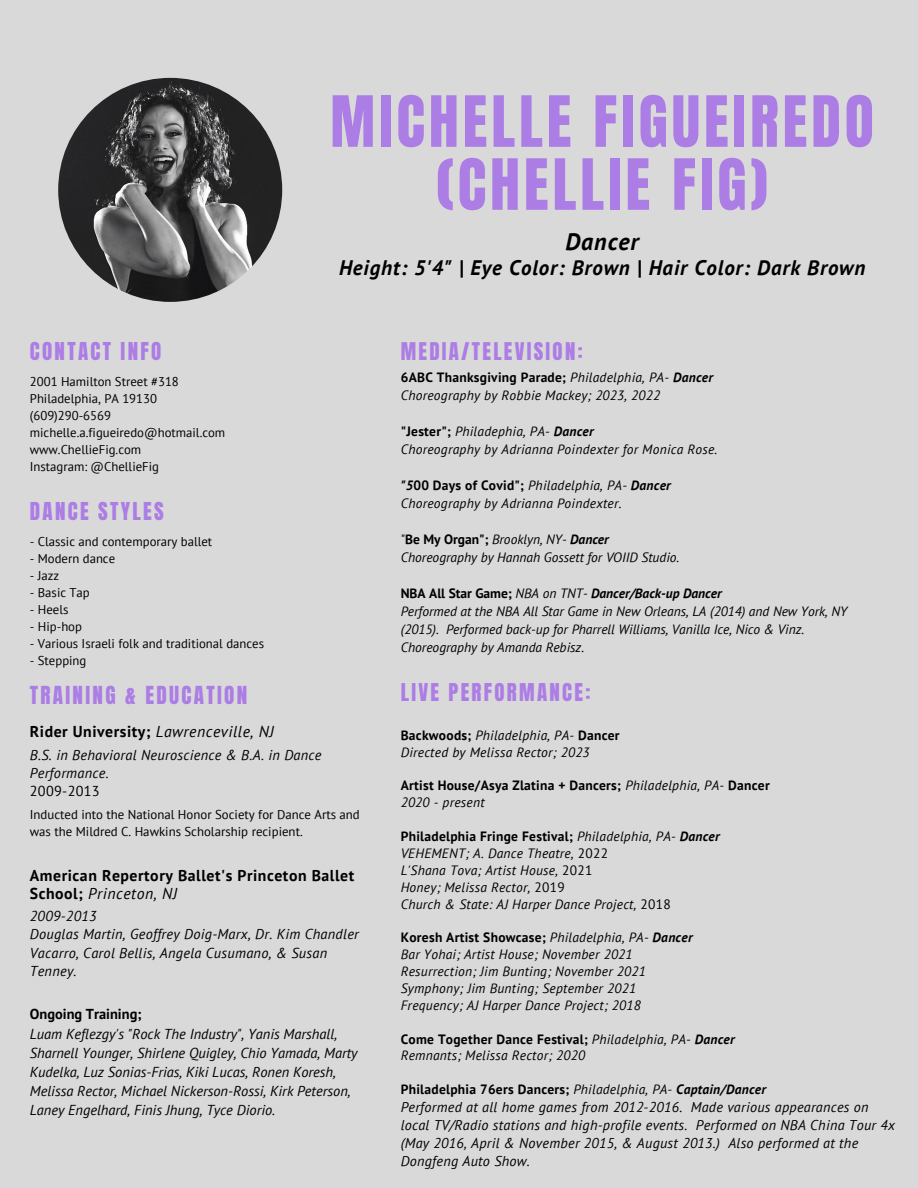
<style>
.page{position:relative;width:918px;height:1188px;background:#d9d9d9}
.page>*{position:absolute;margin:0;border:0;box-sizing:border-box;transform-origin:0 0}
.t1{font:60px/63px "Anton";letter-spacing:.065em;color:#ac7de5;text-align:center}
.t2{font:italic 700 24px "PT Sans";letter-spacing:.04em;color:#000}
.t3{font:21.15px "Anton";letter-spacing:.11em;color:#ac7de5}
.t4{font:italic 700 21px "PT Sans";letter-spacing:.04em;color:#000}
.t5{font:21px "Anton";letter-spacing:.11em;color:#ac7de5}
.t6{font:20.85px "Anton";letter-spacing:.11em;color:#ac7de5}
.t7{font:700 15.75px/18px "PT Sans";letter-spacing:.035em;color:#000}
.t8{font:italic 14.4px/19.2px "PT Sans";color:#000}
.t9{font:700 14.4px "PT Sans";color:#000}
.t10{font:italic 14.25px/18.1px "PT Sans";letter-spacing:.02em;color:#000}
.t11{font:14.25px "PT Sans";letter-spacing:.02em;color:#000}
.t12{font:italic 13.5px "PT Sans";letter-spacing:.02em;color:#000}
.t13{font:700 13.5px "PT Sans";letter-spacing:.02em;color:#000}
.t14{font:italic 13.5px/18px "PT Sans";color:#000}
.t15{font:italic 700 13.5px "PT Sans";color:#000}
.t16{font:12.75px/17.1px "PT Sans";color:#000}
.s1{font-weight:400;font-style:italic}
.s2{font-style:italic}
.s3{font-weight:700;font-style:normal}
.s4{font-weight:700}
.s5{font-style:normal}
.s6{font-weight:400}
</style>
<div class="page">
<img style="left:58px;top:78px;width:224px;height:224px;border-radius:50%">
<p class="t5" style="left:30px;top:336px;width:133px">CONTACT INFO</p>
<p class="t16" style="left:30px;top:373px;width:151px">2001 Hamilton Street #318</p>
<p class="t16" style="left:30px;top:390px;width:129px">Philadelphia, PA 19130</p>
<p class="t16" style="left:30px;top:407px;width:83px">(609)290-6569</p>
<p class="t16" style="left:30px;top:424px;width:197px">michelle.a.figueiredo@hotmail.com</p>
<p class="t16" style="left:30px;top:441px;width:113px">www.ChellieFig.com</p>
<p class="t16" style="left:30px;top:458px;width:131px">Instagram: @ChellieFig</p>
<p class="t5" style="left:30px;top:496px;width:135px">DANCE STYLES</p>
<p class="t16" style="left:30px;top:533px;width:184px">- Classic and contemporary ballet</p>
<p class="t16" style="left:30px;top:550px;width:87px">- Modern dance</p>
<p class="t16" style="left:30px;top:567px;width:31px">- Jazz</p>
<p class="t16" style="left:30px;top:584px;width:62px">- Basic Tap</p>
<p class="t16" style="left:30px;top:601px;width:40px">- Heels</p>
<p class="t16" style="left:30px;top:618px;width:54px">- Hip-hop</p>
<p class="t16" style="left:30px;top:635px;width:236px">- Various Israeli folk and traditional dances</p>
<p class="t16" style="left:30px;top:652px;width:58px">- Stepping</p>
<p class="t1" style="left:330px;top:91px;width:545px">MICHELLE FIGUEIREDO (CHELLIE FIG)</p>
<p class="t2" style="left:565px;top:226px;width:75px">Dancer</p>
<p class="t4" style="left:339px;top:254px;width:528px">Height: 5'4" | Eye Color: Brown | Hair Color: Dark Brown</p>
<p class="t6" style="left:401px;top:336px;width:183px">MEDIA/TELEVISION:</p>
<p class="t13" style="left:401px;top:369px;width:314px">6ABC Thanksgiving Parade; <span class="s1">Philadelphia, PA-</span> <span class="s2">Dancer</span></p>
<p class="t12" style="left:401px;top:387px;width:261px">Choreography by Robbie Mackey; 2023, 2022</p>
<p class="t12" style="left:401px;top:423px;width:195px"><span class="s3">"Jester";</span> Philadephia, PA- <span class="s4">Dancer</span></p>
<p class="t12" style="left:401px;top:441px;width:318px">Choreography by Adrianna Poindexter for Monica Rose.</p>
<p class="t12" style="left:401px;top:477px;width:272px"><span class="s4">"5</span><span class="s3">00 Days of Covid";</span> Philadelphia, PA- <span class="s4">Dancer</span></p>
<p class="t12" style="left:401px;top:495px;width:222px">Choreography by Adrianna Poindexter.</p>
<p class="t14" style="left:401px;top:530px;width:210px"><span class="s5">"</span><span class="s3">Be My Organ";</span> Brooklyn, NY- <span class="s4">Dancer</span></p>
<p class="t14" style="left:401px;top:548px;width:280px">Choreography by Hannah Gossett for VOIID Studio.</p>
<p class="t15" style="left:401px;top:585px;width:322px"><span class="s5">NBA All Star Game;</span> <span class="s6">NBA on TNT-</span> Dancer/Back-up Dancer</p>
<p class="t14" style="left:401px;top:602px;width:448px">Performed at the NBA All Star Game in New Orleans, LA (2014) and New York, NY (2015). Performed back-up for Pharrell Williams, Vanilla Ice, Nico &amp; Vinz.<br>Choreography by Amanda Rebisz.</p>
<p class="t3" style="left:30px;top:680px;width:219px">TRAINING &amp; EDUCATION</p>
<p class="t7" style="left:30px;top:723px;width:246px">Rider University; <span class="s1">Lawrenceville, NJ</span></p>
<p class="t10" style="left:30px;top:746px;width:293px">B.S. in Behavioral Neuroscience &amp; B.A. in Dance<br>Performance.</p>
<p class="t11" style="left:30px;top:782px;width:71px">2009-2013</p>
<p class="t16" style="left:30px;top:806px;width:331px">Inducted into the National Honor Society for Dance Arts and was the Mildred C. Hawkins Scholarship recipient.</p>
<p class="t7" style="left:30px;top:866px;width:326px">American Repertory Ballet's Princeton Ballet<br>School; <span class="s1">Princeton, NJ</span></p>
<p class="t10" style="left:30px;top:907px;width:68px">2009-2013</p>
<p class="t10" style="left:30px;top:925px;width:331px">Douglas Martin, Geoffrey Doig-Marx, Dr. Kim Chandler<br>Vacarro, Carol Bellis, Angela Cusumano, &amp; Susan<br>Tenney.</p>
<p class="t9" style="left:30px;top:1005px;width:113px">Ongoing Training;</p>
<p class="t8" style="left:30px;top:1024px;width:329px">Luam Keflezgy's "Rock The Industry", Yanis Marshall, Sharnell Younger, Shirlene Quigley, Chio Yamada, Marty Kudelka, Luz Sonias-Frias, Kiki Lucas, Ronen Koresh, Melissa Rector, Michael Nickerson-Rossi, Kirk Peterson, Laney Engelhard, Finis Jhung, Tyce Diorio.</p>
<p class="t6" style="left:401px;top:678px;width:191px">LIVE PERFORMANCE:</p>
<p class="t13" style="left:401px;top:726px;width:220px">Backwoods; <span class="s1">Philadelphia, PA-</span> Dancer</p>
<p class="t12" style="left:401px;top:743px;width:190px">Directed by Melissa Rector; 2023</p>
<p class="t13" style="left:401px;top:777px;width:371px">Artist House/Asya Zlatina + Dancers; <span class="s1">Philadelphia, PA-</span> Dancer</p>
<p class="t12" style="left:401px;top:794px;width:85px">2020 - present</p>
<p class="t13" style="left:401px;top:827px;width:321px">Philadelphia Fringe Festival; <span class="s1">Philadelphia, PA-</span> <span class="s2">Dancer</span></p>
<p class="t12" style="left:401px;top:844px;width:209px">VEHEMENT; A. Dance Theatre, <span class="s5">2022</span></p>
<p class="t12" style="left:401px;top:861px;width:193px">L'Shana Tova; Artist House, <span class="s5">2021</span></p>
<p class="t12" style="left:401px;top:878px;width:166px">Honey; Melissa Rector, <span class="s5">2019</span></p>
<p class="t12" style="left:401px;top:895px;width:272px">Church &amp; State: AJ Harper Dance Project, <span class="s5">2018</span></p>
<p class="t13" style="left:401px;top:929px;width:293px">Koresh Artist Showcase; <span class="s1">Philadelphia, PA-</span> <span class="s2">Dancer</span></p>
<p class="t12" style="left:401px;top:945px;width:233px">Bar Yohai; Artist House; November 2021</p>
<p class="t12" style="left:401px;top:962px;width:247px">Resurrection; Jim Bunting; November 2021</p>
<p class="t12" style="left:401px;top:979px;width:237px">Symphony; Jim Bunting; September 2021</p>
<p class="t12" style="left:401px;top:996px;width:242px">Frequency; AJ Harper Dance Project; 2018</p>
<p class="t13" style="left:401px;top:1030px;width:335px">Come Together Dance Festival; <span class="s1">Philadelphia, PA-</span> <span class="s2">Dancer</span></p>
<p class="t12" style="left:401px;top:1047px;width:186px">Remnants; Melissa Rector; 2020</p>
<p class="t13" style="left:401px;top:1080px;width:367px">Philadelphia 76ers Dancers; <span class="s1">Philadelphia, PA-</span> <span class="s2">Captain/Dancer</span></p>
<p class="t10" style="left:401px;top:1098px;width:496px">Performed at all home games from 2012-2016. Made various appearances on local TV/Radio stations and high-profile events. Performed on NBA China Tour 4x (May 2016, April &amp; November 2015, &amp; August 2013.) Also performed at the Dongfeng Auto Show.</p>
</div>
